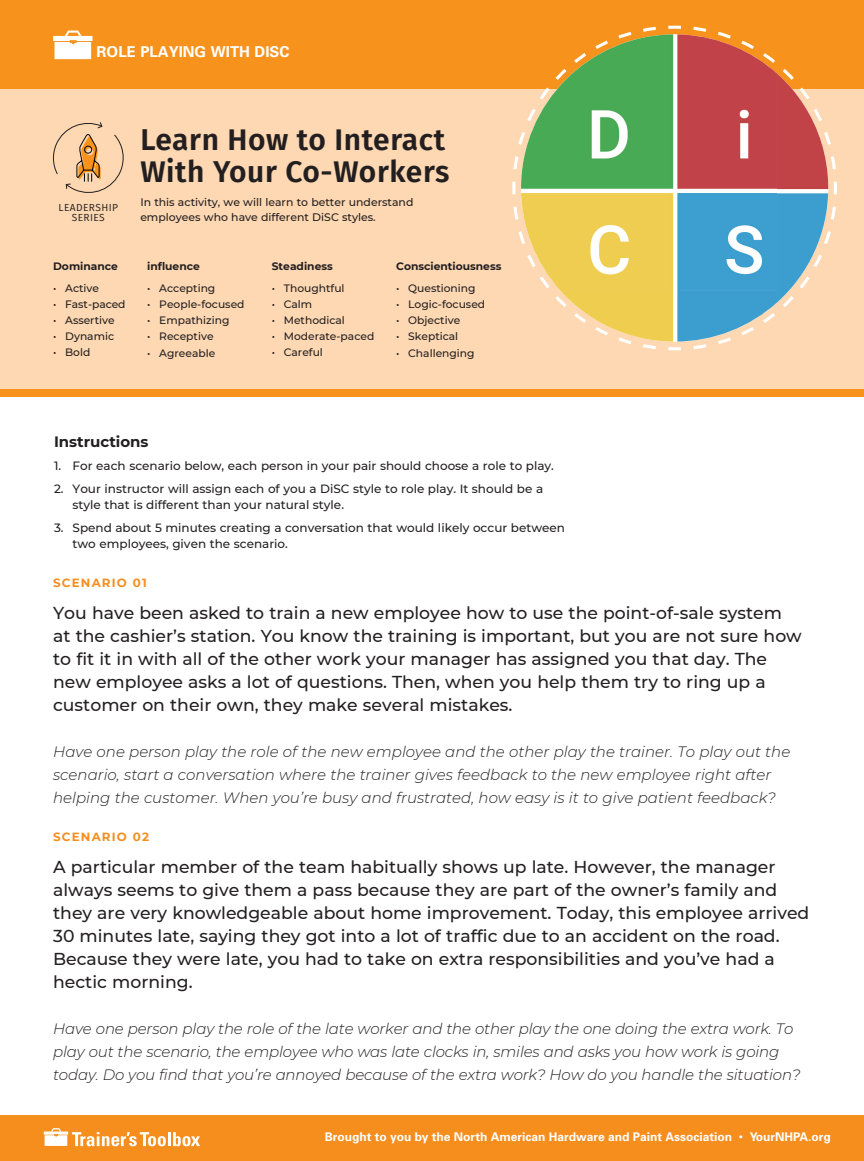
<style>
.page{position:relative;width:864px;height:1161px;background:#fff}
.page>*{position:absolute;margin:0;border:0;box-sizing:border-box;transform-origin:0 0}
.t1{font:600 30px/32.2px "Fira Sans";letter-spacing:.02em;color:#231f20}
.t2{font:500 17.25px/23px "Montserrat";color:#231f20}
.t3{font:italic 300 15px/23px "Montserrat";color:#231f20}
.t4{font:700 15px "Univers";color:#fff}
.t5{font:700 15px "Montserrat";color:#231f20}
.t6{font:500 12px/16.5px "Montserrat";color:#231f20}
.t7{font:700 12px "Univers";color:#fff}
.t8{font:700 11.85px "Montserrat";letter-spacing:.1em;color:#f68e1e}
.t9{font:500 10.95px/15.3px "Montserrat";color:#231f20}
.t10{font:500 10.65px "Montserrat";color:#231f20}
.t11{font:700 10.65px "Montserrat";color:#231f20}
.t12{font:10.2px/10.1px "Fira Sans";letter-spacing:.04em;color:#231f20;text-align:center}
.s1{font-weight:400}
</style>
<div class="page">
<div style="left:0;top:89px;width:864px;height:301px;background:#fdd8b2"></div>
<div style="left:0;top:1116px;width:864px;height:45px;background:#f68e1e"></div>
<hr style="left:168px;top:1132px;width:3px;height:14px;background:#fff">
<svg style="left:173px;top:1132px;width:27px;height:14px"></svg>
<svg style="left:44px;top:1128px;width:122px;height:18px"></svg>
<div style="left:0;top:0;width:864px;height:89px;background:#f7931d"></div>
<div style="left:0;top:390px;width:864px;height:7px;background:#f7931d"></div>
<svg style="left:53px;top:31px;width:40px;height:28px"></svg>
<svg style="left:53px;top:122px;width:71px;height:71px"></svg>
<svg style="left:512px;top:25px;width:325px;height:326px"></svg>
<p class="t4" style="left:97px;top:42px;width:194px">ROLE PLAYING WITH DISC</p>
<p class="t12" style="left:59px;top:202px;width:61px">LEADERSHIP<br>SERIES</p>
<p class="t11" style="left:53px;top:259px;width:66px">Dominance</p>
<p class="t10" style="left:53px;top:281px;width:47px">• Active</p>
<p class="t10" style="left:53px;top:297px;width:74px">• Fast-paced</p>
<p class="t10" style="left:53px;top:313px;width:63px">• Assertive</p>
<p class="t10" style="left:53px;top:329px;width:63px">• Dynamic</p>
<p class="t10" style="left:53px;top:345px;width:39px">• Bold</p>
<h1 class="t1" style="left:140px;top:122px;width:311px">Learn How to Interact<br>With Your Co-Workers</h1>
<p class="t9" style="left:140px;top:194px;width:275px">In this activity, we will learn to better understand employees who have different DiSC styles.</p>
<p class="t11" style="left:147px;top:259px;width:54px">influence</p>
<p class="t10" style="left:147px;top:281px;width:70px">• Accepting</p>
<p class="t10" style="left:147px;top:297px;width:99px">• People-focused</p>
<p class="t10" style="left:147px;top:313px;width:84px">• Empathizing</p>
<p class="t10" style="left:147px;top:329px;width:68px">• Receptive</p>
<p class="t10" style="left:147px;top:345px;width:70px">• Agreeable</p>
<p class="t11" style="left:272px;top:259px;width:63px">Steadiness</p>
<p class="t10" style="left:272px;top:281px;width:74px">• Thoughtful</p>
<p class="t10" style="left:272px;top:297px;width:42px">• Calm</p>
<p class="t10" style="left:272px;top:313px;width:75px">• Methodical</p>
<p class="t10" style="left:272px;top:329px;width:104px">• Moderate-paced</p>
<p class="t10" style="left:272px;top:345px;width:53px">• Careful</p>
<p class="t11" style="left:396px;top:259px;width:107px">Conscientiousness</p>
<p class="t10" style="left:396px;top:281px;width:81px">• Questioning</p>
<p class="t10" style="left:396px;top:297px;width:91px">• Logic-focused</p>
<p class="t10" style="left:396px;top:313px;width:66px">• Objective</p>
<p class="t10" style="left:396px;top:329px;width:64px">• Skeptical</p>
<p class="t10" style="left:396px;top:345px;width:80px">• Challenging</p>
<p class="t5" style="left:54px;top:431px;width:96px">Instructions</p>
<p class="t6" style="left:54px;top:457px;width:501px">1. For each scenario below, each person in your pair should choose a role to play.</p>
<p class="t6" style="left:73px;top:480px;width:472px;text-indent:-19px">2. Your instructor will assign each of you a DiSC style to role play. It should be a style that is different than your natural style.</p>
<p class="t6" style="left:73px;top:519px;width:494px;text-indent:-19px">3. Spend about 5 minutes creating a conversation that would likely occur between two employees, given the scenario.</p>
<p class="t8" style="left:53px;top:574px;width:95px">SCENARIO 01</p>
<p class="t2" style="left:53px;top:600px;width:750px">You have been asked to train a new employee how to use the point-of-sale system at the cashier’s station. You know the training is important, but you are not sure how to fit it in with all of the other work your manager has assigned you that day. The new employee asks a lot of questions. Then, when you help them try to ring up a customer on their own, they make several mistakes.</p>
<p class="t3" style="left:53px;top:739px;width:739px">Have one person play the role of the new employee and the other play the trainer. To play out the scenario, start a conversation where the trainer gives feedback to the new employee right after helping the customer. When you’re busy and frustrated, how easy is it to give patient feedback?</p>
<p class="t8" style="left:53px;top:828px;width:98px">SCENARIO 02</p>
<p class="t2" style="left:53px;top:855px;width:758px">A particular member of the team habitually shows up late. However, the manager always seems to give them a pass because they are part of the owner’s family and they are very knowledgeable about home improvement. Today, this employee arrived 30 minutes late, saying they got into a lot of traffic due to an accident on the road.<br>Because they were late, you had to take on extra responsibilities and you’ve had a hectic morning.</p>
<p class="t3" style="left:53px;top:1017px;width:749px">Have one person play the role of the late worker and the other play the one doing the extra work. To play out the scenario, the employee who was late clocks in, smiles and asks you how work is going today. Do you find that you’re annoyed because of the extra work? How do you handle the situation?</p>
<p class="t7" style="left:325px;top:1129px;width:508px">Brought to you by the North American Hardware and Paint Association <span class="s1">•</span> YourNHPA.org</p>
</div>
